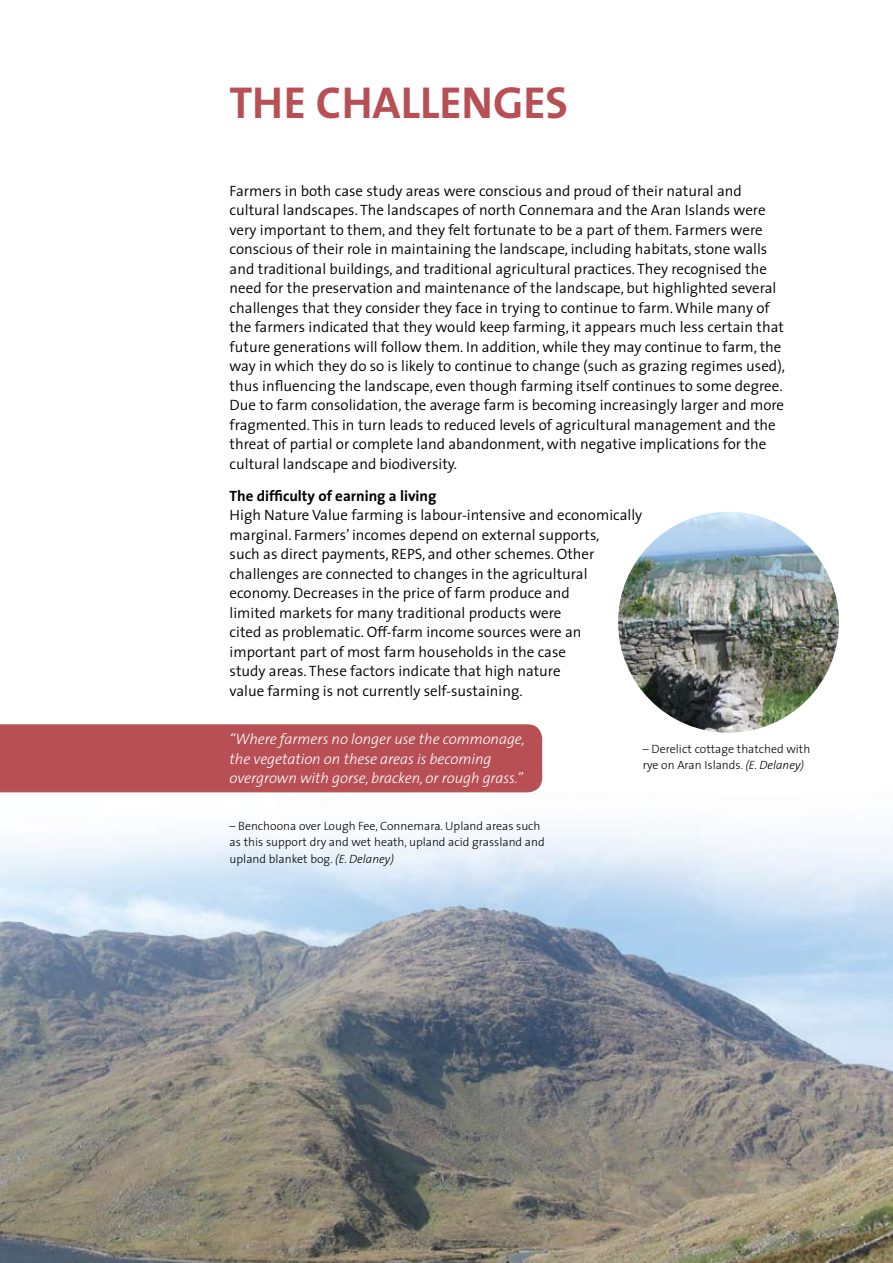
<style>
.page{position:relative;width:893px;height:1263px;background:#fff}
.page>*{position:absolute;margin:0;border:0;box-sizing:border-box;transform-origin:0 0}
.t1{font:700 45px "The Sans";color:#b74f55}
.t2{font:300 15px/19.5px "The Sans";color:#000}
.t3{font:italic 300 15px/19.6px "The Sans";letter-spacing:-.005em;color:#fff}
.t4{font:700 15px "The Sans";color:#000}
.t5{font:300 12px/16.5px "The Sans";color:#000}
.s1{font-style:italic}
</style>
<div class="page">
<img style="left:0;top:738px;width:893px;height:525px">
<img style="left:617px;top:510px;width:223px;height:224px;border-radius:112px">
<div style="left:0;top:724px;width:542px;height:68px;background:#b74f55"></div>
<h1 class="t1" style="left:230px;top:65px;width:340px">THE CHALLENGES</h1>
<p class="t2" style="left:230px;top:180px;width:557px">Farmers in both case study areas were conscious and proud of their natural and cultural landscapes. The landscapes of north Connemara and the Aran Islands were very important to them, and they felt fortunate to be a part of them. Farmers were conscious of their role in maintaining the landscape, including habitats, stone walls and traditional buildings, and traditional agricultural practices. They recognised the need for the preservation and maintenance of the landscape, but highlighted several challenges that they consider they face in trying to continue to farm. While many of the farmers indicated that they would keep farming, it appears much less certain that future generations will follow them. In addition, while they may continue to farm, the way in which they do so is likely to continue to change (such as grazing regimes used), thus influencing the landscape, even though farming itself continues to some degree.<br>Due to farm consolidation, the average farm is becoming increasingly larger and more fragmented. This in turn leads to reduced levels of agricultural management and the threat of partial or complete land abandonment, with negative implications for the cultural landscape and biodiversity.</p>
<p class="t4" style="left:230px;top:483px;width:208px">The difficulty of earning a living</p>
<p class="t2" style="left:230px;top:505px;width:414px">High Nature Value farming is labour-intensive and economically marginal. Farmers’ incomes depend on external supports,<br>such as direct payments, REPS, and other schemes. Other challenges are connected to changes in the agricultural economy. Decreases in the price of farm produce and<br>limited markets for many traditional products were<br>cited as problematic. Off-farm income sources were an important part of most farm households in the case<br>study areas. These factors indicate that high nature<br>value farming is not currently self-sustaining.</p>
<p class="t3" style="left:230px;top:728px;width:297px">“Where farmers no longer use the commonage, the vegetation on these areas is becoming overgrown with gorse, bracken, or rough grass.”</p>
<p class="t5" style="left:230px;top:817px;width:317px">– Benchoona over Lough Fee, Connemara. Upland areas such as this support dry and wet heath, upland acid grassland and upland blanket bog. <span class="s1">(E. Delaney)</span></p>
<p class="t5" style="left:643px;top:740px;width:169px">– Derelict cottage thatched with rye on Aran Islands. <span class="s1">(E. Delaney)</span></p>
</div>
